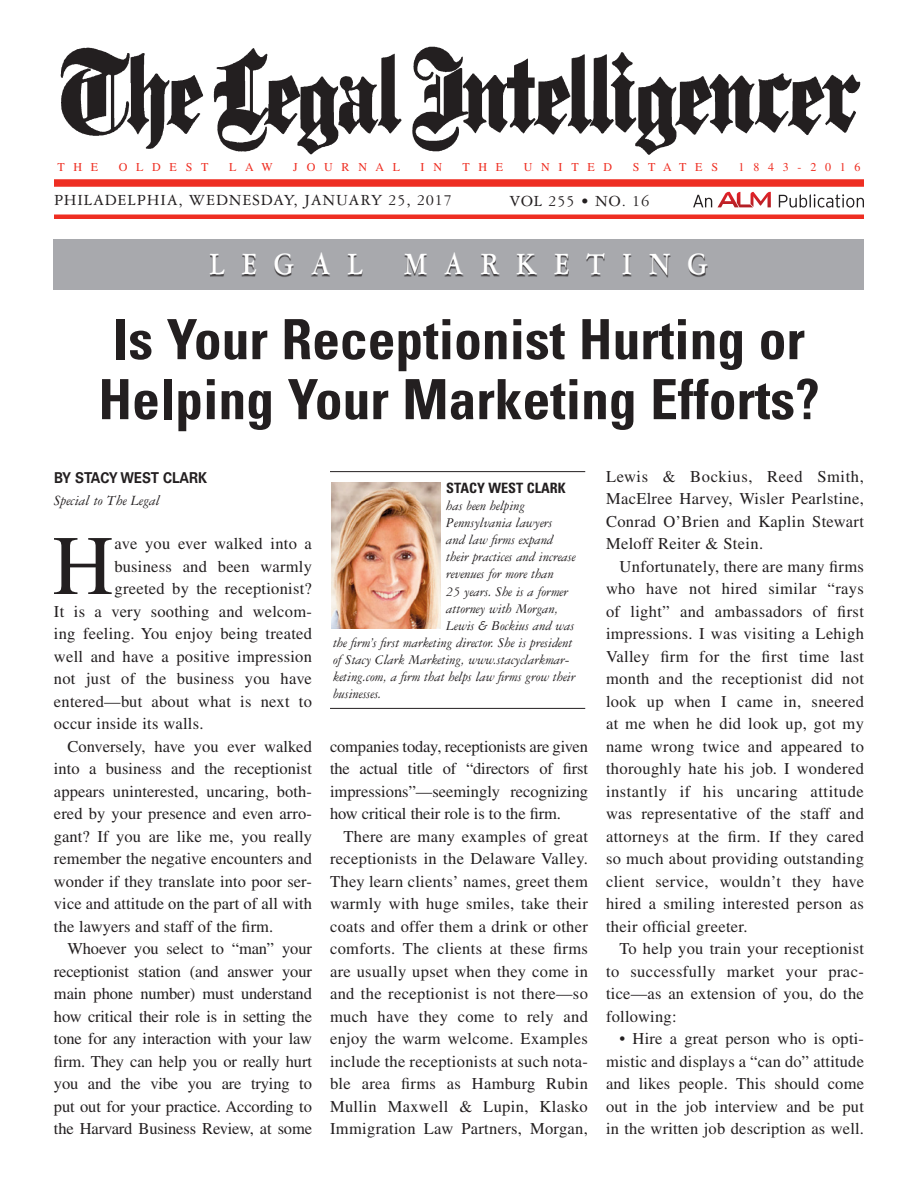
<style>
.page{position:relative;width:918px;height:1188px;background:#fff}
.page>*{position:absolute;margin:0;border:0;box-sizing:border-box;transform-origin:0 0}
.t1{font:84.45px "Times LT Std";color:#231f20}
.t2{font:700 condensed 55.5px/60px "Univers LT Std";color:#231f20}
.t3{font:700 33px "Garamond 3 LT Std";letter-spacing:.6em;color:#fff;scale:.84 1}
.t4{font:16.5px/22.5px "Times LT Std";letter-spacing:.005em;color:#231f20;text-align:justify}
.t5{font:16.5px "Garamond 3 LT Std";letter-spacing:.05em;color:#231f20}
.t6{font:italic 15px "Garamond 3 LT Std";color:#231f20}
.t7{font:700 15px "Univers LT Std";color:#231f20;scale:.9 1}
.t8{font:italic 14.25px "Garamond 3 LT Std";letter-spacing:-.005em;color:#231f20}
.t9{font:700 condensed 14.25px "Univers LT Std";color:#231f20}
.t10{font:12px "Times LT Std";letter-spacing:.73em;color:#ee2e22}
</style>
<div class="page">
<img style="left:60px;top:46px;width:801px;height:109px">
<div style="left:54px;top:179px;width:810px;height:8px;background:#ee2e22"></div>
<div style="left:54px;top:214px;width:810px;height:5px;background:#ee2e22"></div>
<svg style="left:693px;top:195px;width:19px;height:12px"></svg>
<svg style="left:779px;top:194px;width:85px;height:14px"></svg>
<svg style="left:718px;top:192px;width:53px;height:15px"></svg>
<div style="left:53px;top:239px;width:811px;height:50px;background:#a8a9ad"></div>
<div style="left:210px;top:254px;width:497px;height:23px;background:#231f20;opacity:.75"></div>
<hr style="left:330px;top:471px;width:255px;height:1px;background:#231f20">
<hr style="left:330px;top:708px;width:255px;height:1px;background:#231f20">
<img style="left:332px;top:483px;width:108px;height:145px">
<p class="t10" style="left:57px;top:160px;width:42px">The</p>
<p class="t10" style="left:119px;top:160px;width:87px">Oldest</p>
<p class="t10" style="left:229px;top:160px;width:45px">Law</p>
<p class="t10" style="left:293px;top:160px;width:108px">Jo urnal</p>
<p class="t10" style="left:421px;top:160px;width:23px">i n</p>
<p class="t10" style="left:462px;top:160px;width:42px">t he</p>
<p class="t10" style="left:524px;top:160px;width:90px">Unit ed</p>
<p class="t10" style="left:633px;top:160px;width:13px">St</p>
<p class="t10" style="left:663px;top:160px;width:56px">at es</p>
<p class="t10" style="left:739px;top:160px;width:124px">1843-2016</p>
<p class="t5" style="left:54px;top:192px;width:400px">PHILADELPHIA, WEDNESDAY, JANUARY 25, 2017</p>
<p class="t5" style="left:510px;top:192px;width:141px">VOL 255 • NO. 16</p>
<h3 class="t3" style="left:210px;top:246px;width:183px">LEGAL</h3>
<h3 class="t3" style="left:404px;top:246px;width:363px">MARKETING</h3>
<h2 class="t2" style="left:98px;top:309px;width:723px">Is Your Receptionist Hurting or<br>Helping Your Marketing Efforts?</h2>
<p class="t7" style="left:54px;top:469px;width:172px">BY STACY WEST CLARK</p>
<p class="t6" style="left:54px;top:493px;width:107px">Special to The Legal</p>
<h1 class="t1" style="left:52px;top:518px;width:59px">H</h1>
<p class="t4" style="left:115px;top:532px;width:199px">ave you ever walked into a</p>
<p class="t4" style="left:115px;top:555px;width:199px">business and been warmly</p>
<p class="t4" style="left:115px;top:577px;width:199px">greeted by the receptionist?</p>
<p class="t4" style="left:54px;top:600px;width:259px">It is a very soothing and welcom-</p>
<p class="t4" style="left:54px;top:622px;width:260px">ing feeling. You enjoy being treated</p>
<p class="t4" style="left:54px;top:645px;width:259px">well and have a positive impression</p>
<p class="t4" style="left:54px;top:667px;width:259px">not just of the business you have</p>
<p class="t4" style="left:54px;top:690px;width:259px">entered—but about what is next to</p>
<p class="t4" style="left:54px;top:712px;width:151px">occur inside its walls.</p>
<p class="t4" style="left:67px;top:735px;width:246px">Conversely, have you ever walked</p>
<p class="t4" style="left:54px;top:757px;width:259px">into a business and the receptionist</p>
<p class="t4" style="left:54px;top:780px;width:259px">appears uninterested, uncaring, both-</p>
<p class="t4" style="left:54px;top:802px;width:259px">ered by your presence and even arro-</p>
<p class="t4" style="left:54px;top:825px;width:259px">gant? If you are like me, you really</p>
<p class="t4" style="left:54px;top:847px;width:259px">remember the negative encounters and</p>
<p class="t4" style="left:54px;top:870px;width:259px">wonder if they translate into poor ser-</p>
<p class="t4" style="left:54px;top:892px;width:259px">vice and attitude on the part of all with</p>
<p class="t4" style="left:54px;top:915px;width:221px">the lawyers and staff of the firm.</p>
<p class="t4" style="left:67px;top:937px;width:246px">Whoever you select to “man” your</p>
<p class="t4" style="left:54px;top:960px;width:260px">receptionist station (and answer your</p>
<p class="t4" style="left:54px;top:982px;width:259px">main phone number) must understand</p>
<p class="t4" style="left:54px;top:1005px;width:259px">how critical their role is in setting the</p>
<p class="t4" style="left:54px;top:1027px;width:259px">tone for any interaction with your law</p>
<p class="t4" style="left:54px;top:1050px;width:259px">firm. They can help you or really hurt</p>
<p class="t4" style="left:54px;top:1072px;width:259px">you and the vibe you are trying to</p>
<p class="t4" style="left:54px;top:1095px;width:259px">put out for your practice. According to</p>
<p class="t4" style="left:54px;top:1117px;width:260px">the Harvard Business Review, at some</p>
<p class="t9" style="left:446px;top:479px;width:121px">Stacy West Clar k</p>
<p class="t8" style="left:446px;top:498px;width:80px">has been helping</p>
<p class="t8" style="left:446px;top:515px;width:108px">Pennsylvania lawyers</p>
<p class="t8" style="left:446px;top:532px;width:109px">and law firms expand</p>
<p class="t8" style="left:446px;top:549px;width:131px">their practices and increase</p>
<p class="t8" style="left:446px;top:567px;width:109px">revenues for more than</p>
<p class="t8" style="left:446px;top:584px;width:123px">25 years. She is a former</p>
<p class="t8" style="left:446px;top:601px;width:114px">attorney with Morgan,</p>
<p class="t8" style="left:446px;top:618px;width:130px">Lewis &amp; Bockius and was</p>
<p class="t8" style="left:333px;top:635px;width:241px">the firm’s first marketing director. She is president</p>
<p class="t8" style="left:333px;top:652px;width:238px">of Stacy Clark Marketing, www.stacyclarkmar-</p>
<p class="t8" style="left:333px;top:669px;width:244px">keting.com, a firm that helps law firms grow their</p>
<p class="t8" style="left:333px;top:686px;width:50px">businesses.</p>
<p class="t4" style="left:330px;top:735px;width:260px">companies today, receptionists are given the actual title of “directors of first impressions”—seemingly recognizing how critical their role is to the firm.</p>
<p class="t4" style="left:330px;top:825px;width:260px;text-indent:13px">There are many examples of great receptionists in the Delaware Valley.<br>They learn clients’ names, greet them warmly with huge smiles, take their coats and offer them a drink or other comforts. The clients at these firms are usually upset when they come in and the receptionist is not there—so much have they come to rely and enjoy the warm welcome. Examples include the receptionists at such nota&shy;ble area firms as Hamburg Rubin Mullin Maxwell &amp; Lupin, Klasko Immigration Law Partners, Morgan,</p>
<p class="t4" style="left:606px;top:465px;width:259px">Lewis &amp; Bockius, Reed Smith, MacElree Harvey, Wisler Pearlstine, Conrad O’Brien and Kaplin Stewart Meloff Reiter &amp; Stein.</p>
<p class="t4" style="left:606px;top:555px;width:260px;text-indent:13px">Unfortunately, there are many firms who have not hired similar “rays of light” and ambassadors of first impressions. I was visiting a Lehigh Valley firm for the first time last month and the receptionist did not look up when I came in, sneered at me when he did look up, got my name wrong twice and appeared to thoroughly hate his job. I wondered instantly if his uncaring attitude was representative of the staff and attorneys at the firm. If they cared so much about providing outstanding client service, wouldn’t they have hired a smiling interested person as their official greeter.</p>
<p class="t4" style="left:606px;top:937px;width:259px;text-indent:13px">To help you train your receptionist to successfully market your prac&shy;tice—as an extension of you, do the following:</p>
<p class="t4" style="left:606px;top:1027px;width:260px;text-indent:13px">• Hire a great person who is opti&shy;mistic and displays a “can do” attitude and likes people. This should come out in the job interview and be put in the written job description as well.</p>
</div>
